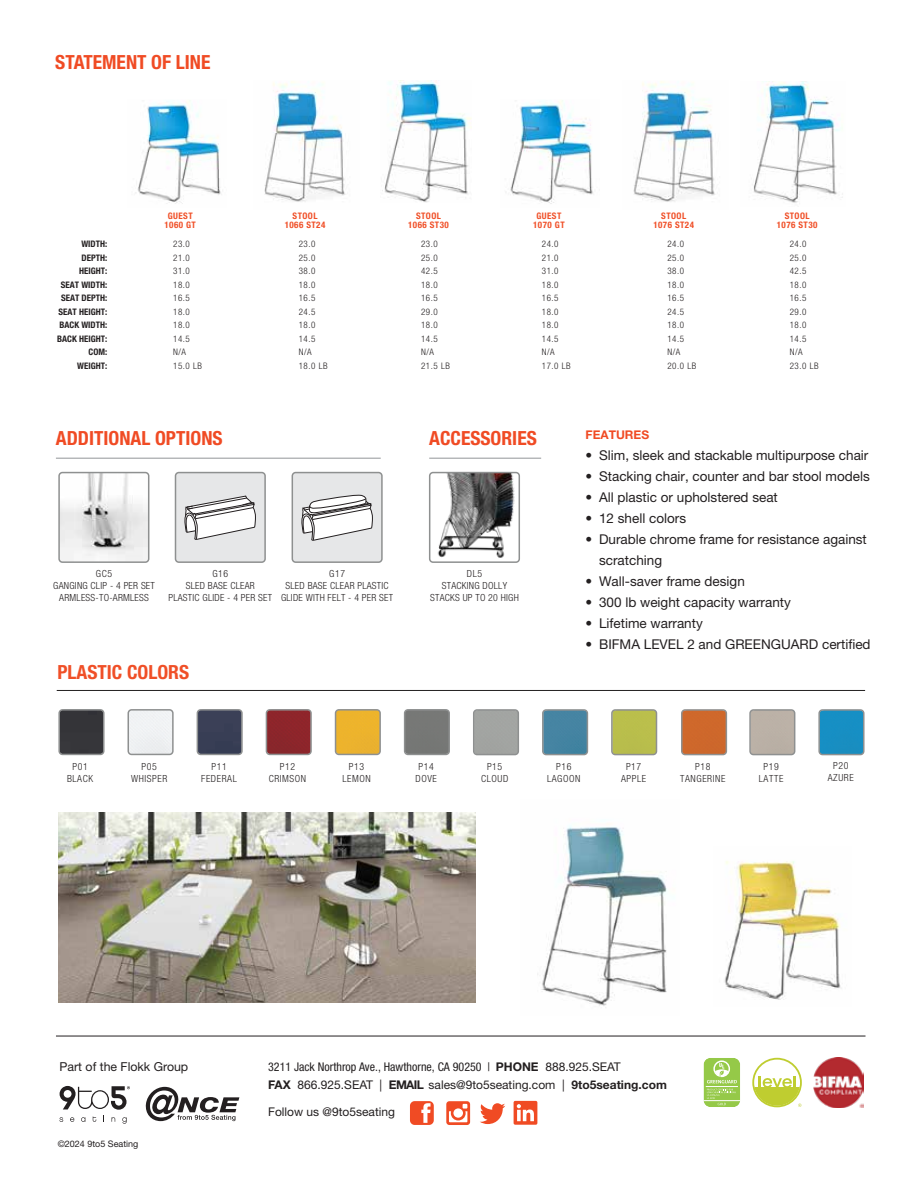
<style>
.page{position:relative;width:918px;height:1188px;background:#fff}
.page>*{position:absolute;margin:0;border:0;box-sizing:border-box;transform-origin:0 0}
.t1{font:700 condensed 19.5px "Helvetica Neue LT Std";color:#f04b24}
.t2{font:700 condensed 19.5px "Helvetica Neue LT Std";color:#f04f27}
.t3{font:13.5px/21px "Helvetica Neue LT Std";color:#231f20}
.t4{font:12.3px "Helvetica Neue LT Std";color:#231f20}
.t5{font:12px/18px "Helvetica Neue LT Std";color:#231f20}
.t6{font:700 12px "Helvetica Neue LT Std";color:#f04b24}
.t7{font:300 condensed 9.75px/11.9px "Helvetica Neue LT Std";letter-spacing:.025em;color:#231f20;text-align:center}
.t8{font:300 condensed 9.75px/11.9px "Helvetica Neue LT Std";letter-spacing:.06em;color:#231f20;text-align:center}
.t9{font:300 condensed 9px/13.5px "Helvetica Neue LT Std";letter-spacing:.06em;color:#231f20}
.t10{font:700 condensed 9px/13.5px "Helvetica Neue LT Std";color:#231f20;text-align:right}
.t11{font:700 condensed 9px/9px "Helvetica Neue LT Std";letter-spacing:.05em;color:#f04f27;text-align:center}
.t12{font:9px "Helvetica Neue LT Std";color:#231f20}
.s1{font-stretch:condensed}
.s2{font-weight:700}
</style>
<div class="page">
<img style="left:264px;top:81px;width:82px;height:121px">
<img style="left:382px;top:81px;width:89px;height:122px">
<img style="left:135px;top:100px;width:86px;height:104px">
<img style="left:633px;top:81px;width:82px;height:121px">
<img style="left:753px;top:81px;width:90px;height:122px">
<img style="left:510px;top:100px;width:83px;height:104px">
<svg style="left:446px;top:1101px;width:24px;height:24px"></svg>
<svg style="left:480px;top:1103px;width:25px;height:21px"></svg>
<svg style="left:410px;top:1101px;width:24px;height:24px"></svg>
<svg style="left:514px;top:1101px;width:23px;height:24px"></svg>
<svg style="left:70px;top:1117px;width:4px;height:5px"></svg>
<svg style="left:122px;top:1117px;width:5px;height:7px"></svg>
<svg style="left:59px;top:1117px;width:4px;height:5px"></svg>
<svg style="left:81px;top:1117px;width:4px;height:5px"></svg>
<svg style="left:60px;top:1086px;width:70px;height:24px"></svg>
<svg style="left:145px;top:1087px;width:94px;height:34px"></svg>
<svg style="left:752px;top:1058px;width:50px;height:49px"></svg>
<svg style="left:704px;top:1058px;width:36px;height:49px;background:#a8d269"></svg>
<img style="left:814px;top:1058px;width:49px;height:49px">
<hr style="left:56px;top:1036px;width:810px;height:1px;background:#231f20">
<img style="left:58px;top:812px;width:417px;height:190px">
<hr style="left:57px;top:690px;width:808px;height:1px;background:#231f20">
<div style="left:61px;top:712px;width:41px;height:40px;background:#343438"></div>
<div style="left:58px;top:709px;width:47px;height:46px;border:2px solid #8e9090;border-radius:3px"></div>
<div style="left:128px;top:709px;width:46px;height:46px;border:2px solid #8e9090;border-radius:3px"></div>
<div style="left:200px;top:712px;width:40px;height:40px;background:#383e55"></div>
<div style="left:197px;top:709px;width:46px;height:46px;border:2px solid #8e9090;border-radius:3px"></div>
<div style="left:269px;top:712px;width:40px;height:40px;background:#8d252b"></div>
<div style="left:266px;top:709px;width:46px;height:46px;border:2px solid #8e9090;border-radius:3px"></div>
<div style="left:338px;top:712px;width:40px;height:40px;background:#ecb32d"></div>
<div style="left:335px;top:709px;width:46px;height:46px;border:2px solid #8e9090;border-radius:3px"></div>
<div style="left:404px;top:709px;width:46px;height:46px;border:2px solid #8e9090;border-radius:3px"></div>
<div style="left:473px;top:709px;width:46px;height:46px;border:2px solid #8e9090;border-radius:3px"></div>
<div style="left:543px;top:712px;width:44px;height:43px;background:#4584a2"></div>
<div style="left:542px;top:709px;width:46px;height:46px;border:2px solid #8e9090;border-radius:3px"></div>
<div style="left:612px;top:712px;width:44px;height:43px;background:#babe4c"></div>
<div style="left:611px;top:709px;width:46px;height:46px;border:2px solid #8e9090;border-radius:3px"></div>
<div style="left:682px;top:712px;width:44px;height:43px;background:#ce682b"></div>
<div style="left:681px;top:709px;width:46px;height:46px;border:2px solid #8e9090;border-radius:3px"></div>
<div style="left:749px;top:709px;width:46px;height:46px;border:2px solid #8e9090;border-radius:3px"></div>
<div style="left:819px;top:712px;width:43px;height:43px;background:#178fc3"></div>
<div style="left:818px;top:709px;width:47px;height:46px;border:2px solid #8e9090;border-radius:3px"></div>
<hr style="left:56px;top:458px;width:325px;height:1px;background:#939598">
<hr style="left:429px;top:458px;width:112px;height:1px;background:#939598">
<img style="left:61px;top:472px;width:88px;height:90px">
<div style="left:58px;top:472px;width:91px;height:91px;border:2px solid #8e9090;border-radius:3px"></div>
<img style="left:430px;top:472px;width:89px;height:86px">
<div style="left:429px;top:472px;width:91px;height:91px;border:2px solid #8e9090;border-radius:3px"></div>
<div style="left:176px;top:473px;width:89px;height:89px;background:#e6e7e8;border-radius:3px"></div>
<div style="left:175px;top:472px;width:91px;height:91px;border:2px solid #8e9090;border-radius:3px"></div>
<svg style="left:184px;top:495px;width:72px;height:45px"></svg>
<div style="left:292px;top:473px;width:90px;height:89px;background:#e6e7e8;border-radius:3px"></div>
<div style="left:292px;top:472px;width:91px;height:91px;border:2px solid #8e9090;border-radius:3px"></div>
<svg style="left:301px;top:494px;width:72px;height:47px"></svg>
<img style="left:537px;top:823px;width:130px;height:185px">
<img style="left:724px;top:861px;width:118px;height:139px">
<h1 class="t1" style="left:55px;top:51px;width:157px">STATEMENT OF LINE</h1>
<p class="t10" style="left:57px;top:237px;width:51px">WIDTH:<br>DEPTH:<br>HEIGHT:<br>SEAT WIDTH:<br>SEAT DEPTH:<br>SEAT HEIGHT:<br>BACK WIDTH:<br>BACK HEIGHT:<br>COM:<br>WEIGHT:</p>
<p class="t11" style="left:165px;top:211px;width:33px">GUEST<br>1060 GT</p>
<p class="t9" style="left:173px;top:237px;width:30px">23.0<br>21.0<br>31.0<br>18.0<br>16.5<br>18.0<br>18.0<br>14.5<br>N/A<br>15.0 LB</p>
<p class="t11" style="left:285px;top:211px;width:42px">STOOL<br>1066 ST24</p>
<p class="t9" style="left:299px;top:237px;width:30px">23.0<br>25.0<br>38.0<br>18.0<br>16.5<br>24.5<br>18.0<br>14.5<br>N/A<br>18.0 LB</p>
<p class="t11" style="left:408px;top:211px;width:42px">STOOL<br>1066 ST30</p>
<p class="t9" style="left:421px;top:237px;width:30px">23.0<br>25.0<br>42.5<br>18.0<br>16.5<br>29.0<br>18.0<br>14.5<br>N/A<br>21.5 LB</p>
<p class="t11" style="left:533px;top:211px;width:33px">GUEST<br>1070 GT</p>
<p class="t9" style="left:542px;top:237px;width:30px">24.0<br>21.0<br>31.0<br>18.0<br>16.5<br>18.0<br>18.0<br>14.5<br>N/A<br>17.0 LB</p>
<p class="t11" style="left:653px;top:211px;width:42px">STOOL<br>1076 ST24</p>
<p class="t9" style="left:667px;top:237px;width:30px">24.0<br>25.0<br>38.0<br>18.0<br>16.5<br>24.5<br>18.0<br>14.5<br>N/A<br>20.0 LB</p>
<p class="t11" style="left:777px;top:211px;width:42px">STOOL<br>1076 ST30</p>
<p class="t9" style="left:790px;top:237px;width:30px">24.0<br>25.0<br>42.5<br>18.0<br>16.5<br>29.0<br>18.0<br>14.5<br>N/A<br>23.0 LB</p>
<h1 class="t1" style="left:56px;top:426px;width:168px">ADDITIONAL OPTIONS</h1>
<h1 class="t1" style="left:429px;top:426px;width:109px">ACCESSORIES</h1>
<p class="t7" style="left:53px;top:568px;width:103px">GC5<br>GANGING CLIP - 4 PER SET<br>ARMLESS-TO-ARMLESS</p>
<p class="t7" style="left:430px;top:568px;width:90px">DL5<br>STACKING DOLLY<br>STACKS UP TO 20 HIGH</p>
<p class="t7" style="left:168px;top:568px;width:105px">G16<br>SLED BASE CLEAR<br>PLASTIC GLIDE - 4 PER SET</p>
<p class="t7" style="left:281px;top:568px;width:114px">G17<br>SLED BASE CLEAR PLASTIC<br>GLIDE WITH FELT - 4 PER SET</p>
<h1 class="t2" style="left:57px;top:660px;width:133px">PLASTIC COLORS</h1>
<p class="t6" style="left:586px;top:428px;width:65px">FEATURES</p>
<p class="t3" style="left:586px;top:445px;width:284px">• Slim, sleek and stackable multipurpose chair</p>
<p class="t3" style="left:586px;top:466px;width:286px">• Stacking chair, counter and bar stool models</p>
<p class="t3" style="left:586px;top:487px;width:194px">• All plastic or upholstered seat</p>
<p class="t3" style="left:586px;top:508px;width:102px">• 12 shell colors</p>
<p class="t3" style="left:599px;top:529px;width:269px;text-indent:-14px">• Durable chrome frame for resistance against scratching</p>
<p class="t3" style="left:586px;top:571px;width:161px">• Wall-saver frame design</p>
<p class="t3" style="left:586px;top:592px;width:207px">• 300 lb weight capacity warranty</p>
<p class="t3" style="left:586px;top:613px;width:119px">• Lifetime warranty</p>
<p class="t3" style="left:586px;top:634px;width:287px">• BIFMA LEVEL 2 and GREENGUARD certified</p>
<p class="t8" style="left:67px;top:760px;width:28px">P01<br>BLACK</p>
<p class="t8" style="left:131px;top:760px;width:38px">P05<br>WHISPER</p>
<p class="t8" style="left:201px;top:760px;width:37px">P11<br>FEDERAL</p>
<p class="t8" style="left:269px;top:760px;width:39px">P12<br>CRIMSON</p>
<p class="t8" style="left:342px;top:760px;width:30px">P13<br>LEMON</p>
<p class="t7" style="left:416px;top:760px;width:23px">P14<br>DOVE</p>
<p class="t8" style="left:481px;top:761px;width:29px">P15<br>CLOUD</p>
<p class="t8" style="left:547px;top:761px;width:35px">P16<br>LAGOON</p>
<p class="t8" style="left:621px;top:761px;width:27px">P17<br>APPLE</p>
<p class="t8" style="left:680px;top:761px;width:47px">P18<br>TANGERINE</p>
<p class="t8" style="left:759px;top:761px;width:26px">P19<br>LATTE</p>
<p class="t8" style="left:828px;top:760px;width:27px">P20<br>AZURE</p>
<p class="t4" style="left:60px;top:1059px;width:130px">Part of the Flokk Group</p>
<p class="t12" style="left:58px;top:1139px;width:82px">©2024 9to5 Seating</p>
<p class="t5" style="left:268px;top:1057px;width:400px"><span class="s1">3211 Jack Northrop Ave., Hawthorne, CA 90250 |</span> <span class="s2">PHONE</span> 888.925.SEAT<br><span class="s2">FAX</span> 866.925.SEAT | <span class="s2">EMAIL</span> sales@9to5seating.com | <span class="s2">9to5seating.com</span></p>
<p class="t5" style="left:268px;top:1102px;width:128px">Follow us @9to5seating</p>
</div>
